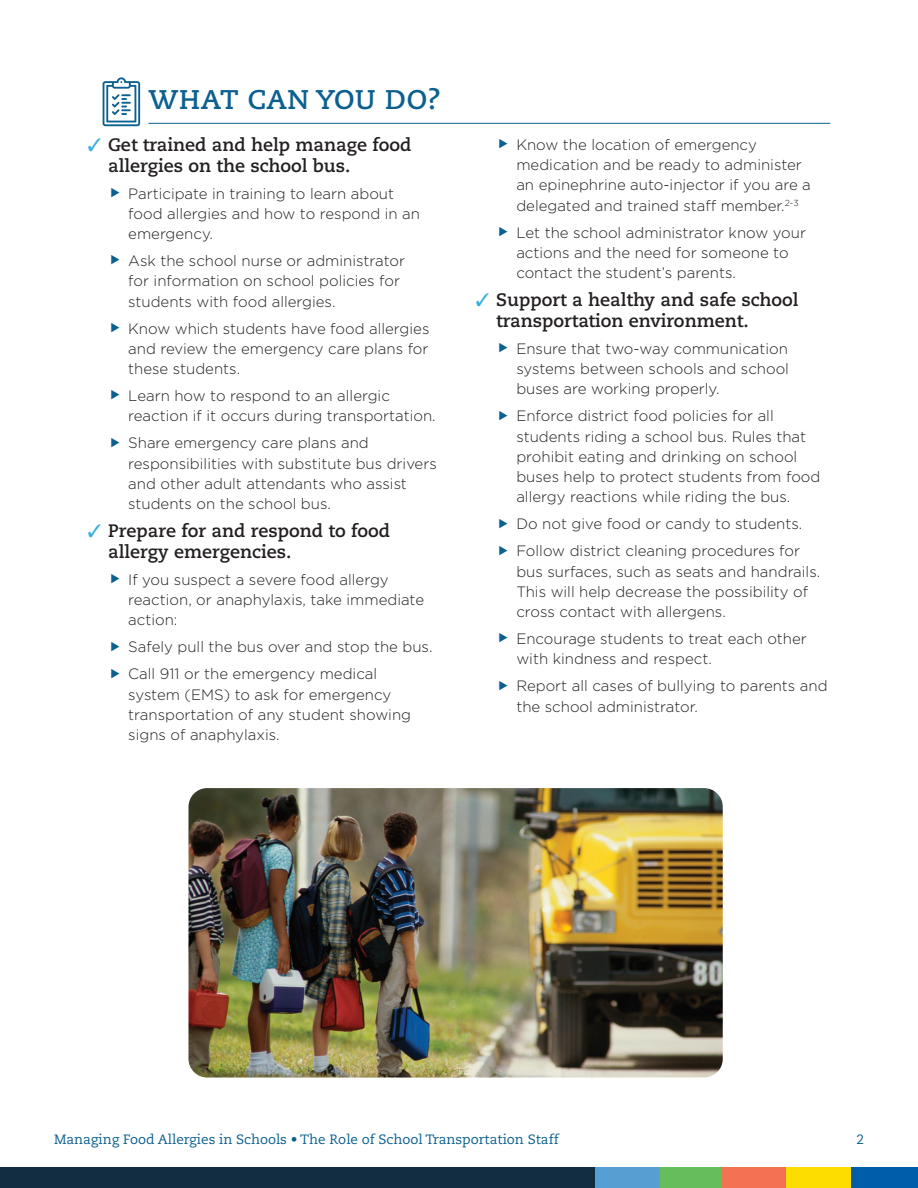
<style>
.page{position:relative;width:918px;height:1188px;background:#fff}
.page>*{position:absolute;margin:0;border:0;box-sizing:border-box;transform-origin:0 0}
.t1{font:700 27px "Caecilia LT Std";letter-spacing:.025em;color:#0c608f}
.t2{font:700 18px/21px "Caecilia LT Std";color:#231f20}
.t3{font:300 15px/20.2px "Gotham";color:#231f20}
.t4{font:13.5px "Caecilia LT Std";color:#0c608f}
.s1{color:#38aedb}
</style>
<div class="page">
<div style="left:0;top:1167px;width:595px;height:21px;background:#122c41"></div>
<div style="left:658px;top:1167px;width:65px;height:21px;background:#65bd5c"></div>
<div style="left:722px;top:1167px;width:65px;height:21px;background:#f37253"></div>
<div style="left:787px;top:1167px;width:64px;height:21px;background:#fddd00"></div>
<div style="left:851px;top:1167px;width:67px;height:21px;background:#005daa"></div>
<div style="left:595px;top:1167px;width:64px;height:21px;background:#569fd2"></div>
<hr style="left:148px;top:123px;width:682px;height:1px;background:#0c608f">
<img style="left:188px;top:788px;width:535px;height:290px">
<svg style="left:103px;top:77px;width:37px;height:49px"></svg>
<h2 class="t1" style="left:148px;top:84px;width:294px">WHAT CAN YOU DO?</h2>
<p class="t2" style="left:108px;top:134px;width:305px;text-indent:-20px"><span class="s1">✓</span> Get trained and help manage food allergies on the school bus.</p>
<p class="t3" style="left:128px;top:183px;width:293px">Participate in training to learn about food allergies and how to respond in an emergency.</p>
<p class="t3" style="left:128px;top:250px;width:278px">Ask the school nurse or administrator for information on school policies for students with food allergies.</p>
<p class="t3" style="left:128px;top:318px;width:303px;text-align:justify">Know which students have food allergies and review the emergency care plans for these students.</p>
<p class="t3" style="left:128px;top:385px;width:309px">Learn how to respond to an allergic reaction if it occurs during transportation.</p>
<p class="t3" style="left:128px;top:433px;width:310px">Share emergency care plans and responsibilities with substitute bus drivers and other adult attendants who assist students on the school bus.</p>
<p class="t2" style="left:108px;top:520px;width:284px;text-indent:-20px"><span class="s1">✓</span> Prepare for and respond to food allergy emergencies.</p>
<p class="t3" style="left:128px;top:569px;width:297px">If you suspect a severe food allergy reaction, or anaphylaxis, take immediate action:</p>
<p class="t3" style="left:128px;top:637px;width:306px">Safely pull the bus over and stop the bus.</p>
<p class="t3" style="left:128px;top:664px;width:284px">Call 911 or the emergency medical system (EMS) to ask for emergency transportation of any student showing signs of anaphylaxis.</p>
<p class="t3" style="left:516px;top:134px;width:296px">Know the location of emergency medication and be ready to administer an epinephrine auto-injector if you are a delegated and trained staff member.<sup>2-3</sup></p>
<p class="t3" style="left:516px;top:222px;width:291px">Let the school administrator know your actions and the need for someone to contact the student’s parents.</p>
<p class="t2" style="left:496px;top:289px;width:304px;text-indent:-20px"><span class="s1">✓</span> Support a healthy and safe school transportation environment.</p>
<p class="t3" style="left:516px;top:338px;width:274px;text-align:justify">Ensure that two-way communication systems between schools and school buses are working properly.</p>
<p class="t3" style="left:516px;top:406px;width:306px">Enforce district food policies for all students riding a school bus. Rules that prohibit eating and drinking on school buses help to protect students from food allergy reactions while riding the bus.</p>
<p class="t3" style="left:516px;top:514px;width:288px">Do not give food or candy to students.</p>
<p class="t3" style="left:516px;top:541px;width:305px">Follow district cleaning procedures for bus surfaces, such as seats and handrails.<br>This will help decrease the possibility of cross contact with allergens.</p>
<p class="t3" style="left:516px;top:628px;width:292px">Encourage students to treat each other with kindness and respect.</p>
<p class="t3" style="left:516px;top:676px;width:313px">Report all cases of bullying to parents and the school administrator.</p>
<p class="t4" style="left:54px;top:1132px;width:506px">Managing Food Allergies in Schools • The Role of School Transportation Staff</p>
<p class="t4" style="left:856px;top:1132px;width:9px">2</p>
</div>
